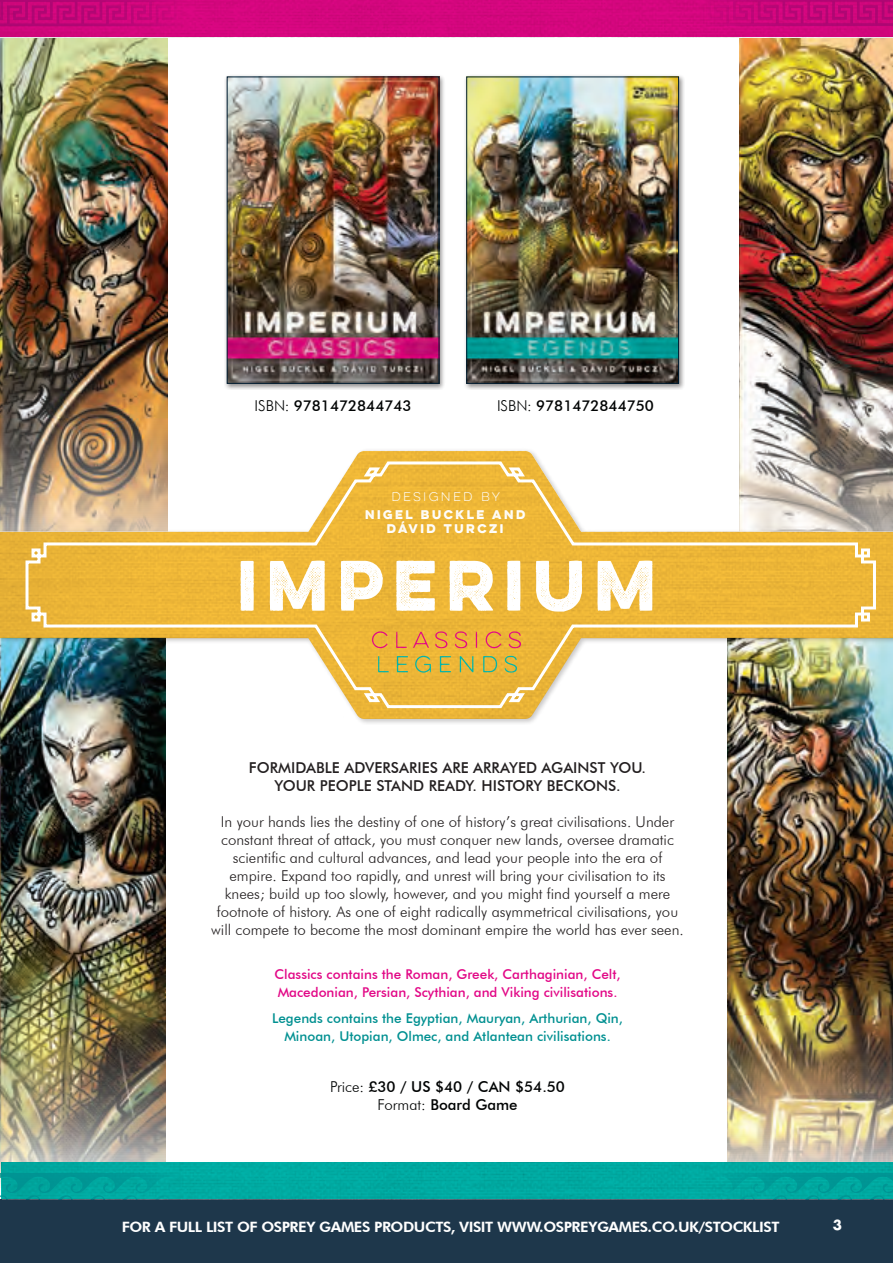
<style>
.page{position:relative;width:893px;height:1263px;background:#fff}
.page>*{position:absolute;margin:0;border:0;box-sizing:border-box;transform-origin:0 0}
.t1{font:300 15px/18px "Futura BT";color:#231f20;text-align:center}
.t2{font:500 15px/18px "Futura BT";color:#231f20;text-align:center}
.t3{font:500 15px/18px "Futura BT";color:#020404;text-align:center}
.t4{font:800 14.25px "Futura BT";letter-spacing:-.03em;color:#fff;scale:1.05 1}
.t5{font:500 13.5px/18px "Futura BT";color:#e20786}
.t6{font:500 13.5px/18px "Futura BT";color:#009091;text-align:center}
.t7{font:700 13.5px "Futura";color:#fff}
.t8{font:700 11.25px/14.4px "Lulo One";color:#fff;text-align:center}
.t9{font:11.25px "Lulo One";color:#fff}
.s1{font-weight:300}
</style>
<div class="page">
<div style="left:0;top:1199px;width:893px;height:64px;background:#1e374b"></div>
<img style="left:727px;top:724px;width:166px;height:438px">
<img style="left:1px;top:724px;width:165px;height:438px">
<div style="left:1px;top:1162px;width:892px;height:37px;background:#00aaa1"></div>
<svg style="left:712px;top:1173px;width:181px;height:26px"></svg>
<svg style="left:1px;top:1173px;width:175px;height:26px"></svg>
<img style="left:0;top:0;width:1px;height:1199px">
<img style="left:0;top:724px;width:1px;height:127px">
<img style="left:740px;top:37px;width:153px;height:410px">
<img style="left:0;top:37px;width:168px;height:410px">
<div style="left:0;top:0;width:893px;height:37px;background:#d3067e"></div>
<svg style="left:703px;top:0;width:190px;height:26px"></svg>
<svg style="left:0;top:0;width:175px;height:26px"></svg>
<div style="left:0;top:447px;width:893px;height:277px;background:#231f20;opacity:.25"></div>
<img style="left:0;top:451px;width:893px;height:268px">
<img style="left:24px;top:460px;width:853px;height:250px">
<div style="left:224px;top:73px;width:222px;height:317px;background:#231f20;opacity:.5"></div>
<img style="left:229px;top:79px;width:208px;height:303px">
<div style="left:227px;top:77px;width:212px;height:307px;border:1px solid #001d32"></div>
<div style="left:463px;top:73px;width:222px;height:317px;background:#231f20;opacity:.5"></div>
<img style="left:468px;top:79px;width:209px;height:303px">
<div style="left:466px;top:77px;width:213px;height:307px;border:1px solid #001d32"></div>
<svg style="left:372px;top:631px;width:149px;height:17px;background:#eb9c42"></svg>
<svg style="left:378px;top:656px;width:139px;height:17px;background:#c6b549"></svg>
<svg style="left:401px;top:520px;width:4px;height:4px"></svg>
<p class="t3" style="left:255px;top:397px;width:158px"><span class="s1">ISBN:</span> 9781472844743</p>
<p class="t3" style="left:497px;top:397px;width:158px"><span class="s1">ISBN:</span> 9781472844750</p>
<p class="t9" style="left:391px;top:489px;width:112px">DESIGNED BY</p>
<p class="t8" style="left:365px;top:506px;width:164px">NIGEL BUCKLE AND<br>DAVID TURCZI</p>
<p class="t2" style="left:249px;top:759px;width:399px">FORMIDABLE ADVERSARIES ARE ARRAYED AGAINST YOU.<br>YOUR PEOPLE STAND READY. HISTORY BECKONS.</p>
<p class="t1" style="left:211px;top:813px;width:474px">In your hands lies the destiny of one of history’s great civilisations. Under constant threat of attack, you must conquer new lands, oversee dramatic scientific and cultural advances, and lead your people into the era of empire. Expand too rapidly, and unrest will bring your civilisation to its knees; build up too slowly, however, and you might find yourself a mere footnote of history. As one of eight radically asymmetrical civilisations, you will compete to become the most dominant empire the world has ever seen.</p>
<p class="t5" style="left:275px;top:965px;width:348px">Classics contains the Roman, Greek, Carthaginian, Celt,<br>Macedonian, Persian, Scythian, and Viking civilisations.</p>
<p class="t6" style="left:272px;top:1009px;width:352px">Legends contains the Egyptian, Mauryan, Arthurian, Qin,<br>Minoan, Utopian, Olmec, and Atlantean civilisations.</p>
<p class="t3" style="left:330px;top:1077px;width:236px"><span class="s1">Price:</span> £30 / US $40 / CAN $54.50<br><span class="s1">Format:</span> Board Game</p>
<p class="t4" style="left:122px;top:1218px;width:628px">FOR A FULL LIST OF OSPREY GAMES PRODUCTS, VISIT WWW.OSPREYGAMES.CO.UK/STOCKLIST</p>
<p class="t7" style="left:833px;top:1216px;width:11px">3</p>
</div>
